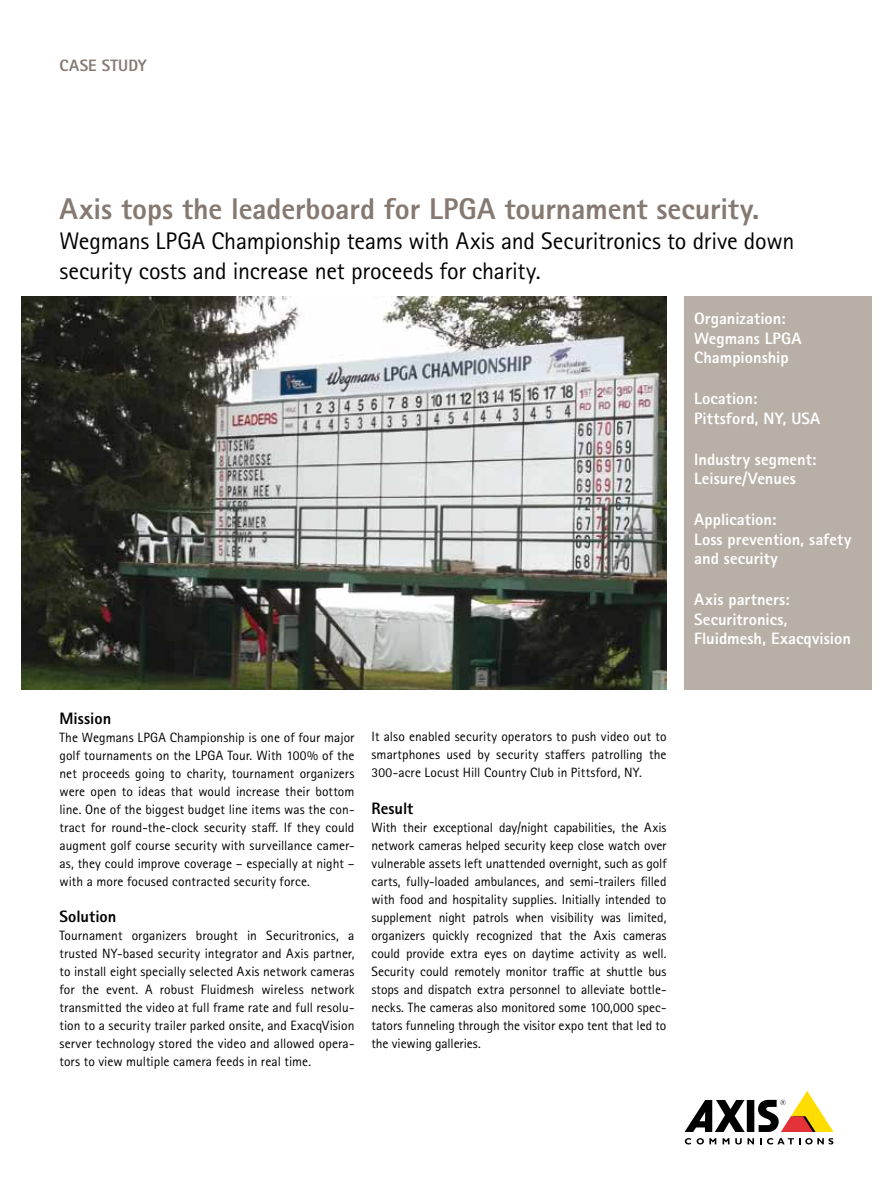
<style>
.page{position:relative;width:893px;height:1191px;background:#fff}
.page>*{position:absolute;margin:0;border:0;box-sizing:border-box;transform-origin:0 0}
.t1{font:800 30px "Rotis Sans Serif Pro";letter-spacing:-.005em;color:#857971}
.t2{font:24px/30px "Rotis Sans Serif Pro";letter-spacing:-.01em;color:#000}
.t3{font:800 16.5px/19.5px "Rotis Sans Serif Pro";color:#fff}
.t4{font:800 16.5px "Rotis Sans Serif Pro";color:#000}
.t5{font:800 16.5px "Rotis Sans Serif Pro";letter-spacing:.01em;color:#857971}
.t6{font:13.5px/18px "Rotis Sans Serif Pro";letter-spacing:.005em;color:#000;text-align:justify}
</style>
<div class="page">
<div style="left:747px;top:1100px;width:7px;height:32px;background:#000"></div>
<svg style="left:685px;top:1100px;width:60px;height:32px"></svg>
<svg style="left:758px;top:1091px;width:75px;height:41px"></svg>
<svg style="left:685px;top:1138px;width:6px;height:6px"></svg>
<svg style="left:697px;top:1138px;width:19px;height:6px"></svg>
<svg style="left:723px;top:1138px;width:6px;height:6px"></svg>
<svg style="left:735px;top:1138px;width:19px;height:6px"></svg>
<svg style="left:760px;top:1138px;width:73px;height:6px"></svg>
<div style="left:684px;top:296px;width:188px;height:393px;background:#b8afa6"></div>
<img style="left:21px;top:296px;width:645px;height:393px">
<p class="t5" style="left:60px;top:55px;width:89px">CASE STUDY</p>
<h1 class="t1" style="left:60px;top:190px;width:701px">Axis tops the leaderboard for LPGA tournament security.</h1>
<h2 class="t2" style="left:60px;top:226px;width:736px">Wegmans LPGA Championship teams with Axis and Securitronics to drive down security costs and increase net proceeds for charity.</h2>
<p class="t4" style="left:60px;top:707px;width:53px">Mission</p>
<p class="t6" style="left:60px;top:728px;width:297px">The Wegmans LPGA Championship is one of four major golf tournaments on the LPGA Tour. With 100% of the net proceeds going to charity, tournament organizers were open to ideas that would increase their bottom line. One of the biggest budget line items was the con&shy;tract for round-the-clock security staff. If they could augment golf course security with surveillance camer&shy;as, they could improve coverage – especially at night – with a more focused contracted security force.</p>
<p class="t4" style="left:60px;top:905px;width:58px">Solution</p>
<p class="t6" style="left:60px;top:926px;width:297px">Tournament organizers brought in Securitronics, a trusted NY-based security integrator and Axis partner, to install eight specially selected Axis network cameras for the event. A robust Fluidmesh wireless network transmitted the video at full frame rate and full resolu&shy;tion to a security trailer parked onsite, and ExacqVision server technology stored the video and allowed opera&shy;tors to view multiple camera feeds in real time.</p>
<p class="t6" style="left:372px;top:728px;width:296px">It also enabled security operators to push video out to smartphones used by security staffers patrolling the 300-acre Locust Hill Country Club in Pittsford, NY.</p>
<p class="t4" style="left:372px;top:797px;width:43px">Result</p>
<p class="t6" style="left:372px;top:818px;width:297px">With their exceptional day/night capabilities, the Axis network cameras helped security keep close watch over vulnerable assets left unattended overnight, such as golf carts, fully-loaded ambulances, and semi-trailers filled with food and hospitality supplies. Initially intended to supplement night patrols when visibility was limited, organizers quickly recognized that the Axis cameras could provide extra eyes on daytime activity as well.<br>Security could remotely monitor traffic at shuttle bus stops and dispatch extra personnel to alleviate bottle&shy;necks. The cameras also monitored some 100,000 spec&shy;tators funneling through the visitor expo tent that led to the viewing galleries.</p>
<p class="t3" style="left:694px;top:308px;width:109px">Organization:<br>Wegmans LPGA<br>Championship</p>
<p class="t3" style="left:694px;top:389px;width:128px">Location:<br>Pittsford, NY, USA</p>
<p class="t3" style="left:694px;top:449px;width:124px">Industry segment:<br>Leisure/Venues</p>
<p class="t3" style="left:694px;top:510px;width:159px">Application:<br>Loss prevention, safety and security</p>
<p class="t3" style="left:694px;top:590px;width:158px">Axis partners:<br>Securitronics,<br>Fluidmesh, Exacqvision</p>
</div>
